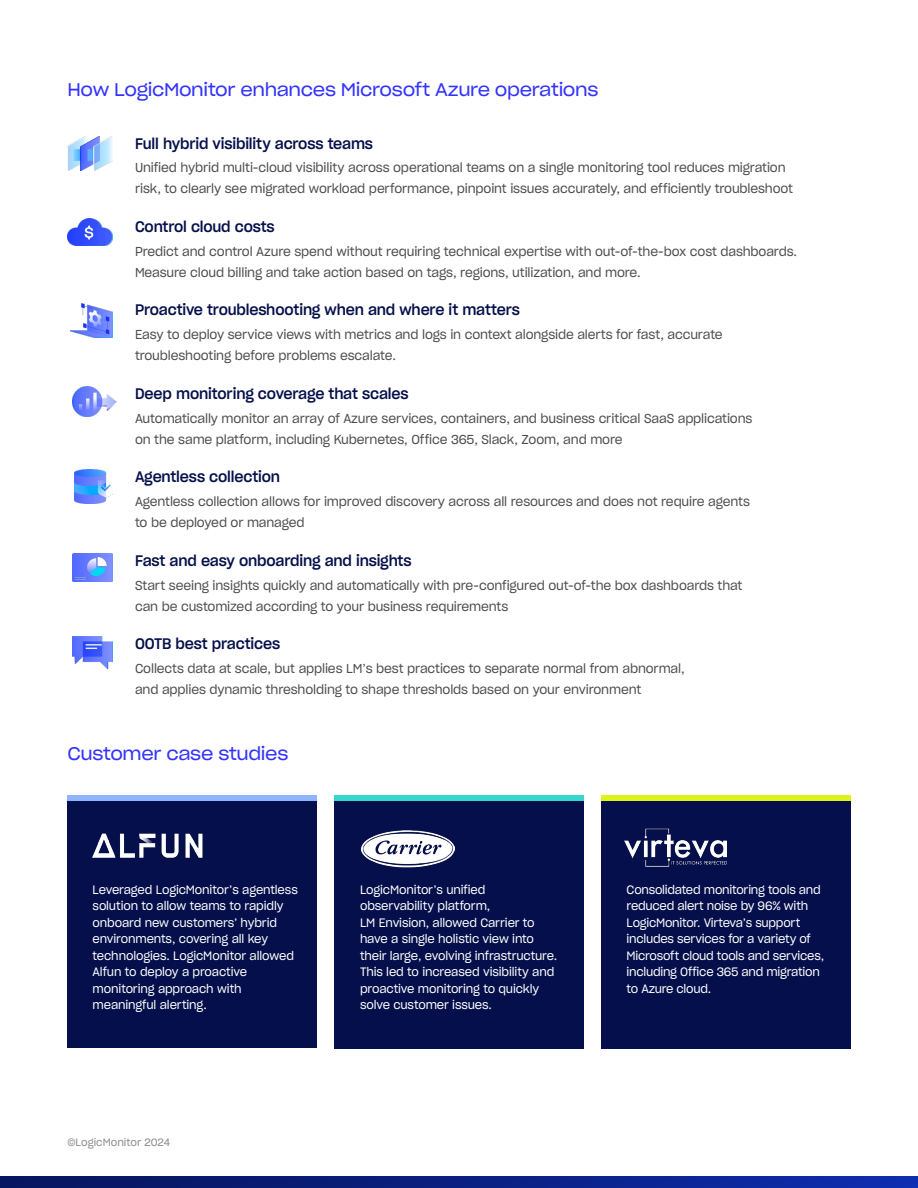
<style>
.page{position:relative;width:918px;height:1188px;background:#fff}
.page>*{position:absolute;margin:0;border:0;box-sizing:border-box;transform-origin:0 0}
.t1{font:18px "Sharp Grotesk Book 21";letter-spacing:-.02em;color:#33f}
.t2{font:15px "Sharp Grotesk Medium 19";letter-spacing:-.01em;color:#050f4a}
.t3{font:12.75px/21px "Sharp Grotesk Book 19";letter-spacing:-.01em;color:#4d4d4d}
.t4{font:12px/16.5px "Sharp Grotesk Book 19";letter-spacing:-.015em;color:#fff}
.t5{font:10.5px "Sharp Grotesk Book 19";color:#8c8c8c}
</style>
<div class="page">
<img style="left:0;top:1176px;width:918px;height:12px">
<div style="left:68px;top:800px;width:249px;height:248px;background:#040f4b"></div>
<div style="left:334px;top:800px;width:250px;height:249px;background:#040f4b"></div>
<div style="left:601px;top:800px;width:249px;height:249px;background:#040f4b"></div>
<img style="left:68px;top:137px;width:44px;height:34px">
<img style="left:68px;top:218px;width:44px;height:27px">
<img style="left:72px;top:387px;width:44px;height:29px">
<img style="left:72px;top:553px;width:40px;height:29px">
<img style="left:71px;top:304px;width:41px;height:34px">
<img style="left:72px;top:637px;width:40px;height:32px">
<img style="left:75px;top:469px;width:36px;height:35px">
<div style="left:68px;top:795px;width:249px;height:5px;background:#8fb5ff"></div>
<div style="left:334px;top:795px;width:250px;height:5px;background:#35d7cd"></div>
<div style="left:601px;top:795px;width:249px;height:5px;background:#dcf317"></div>
<img style="left:92px;top:833px;width:111px;height:25px">
<img style="left:362px;top:831px;width:92px;height:37px">
<img style="left:625px;top:828px;width:102px;height:38px">
<h1 class="t1" style="left:68px;top:75px;width:532px">How LogicMonitor enhances Microsoft Azure operations</h1>
<p class="t2" style="left:135px;top:131px;width:240px">Full hybrid visibility across teams</p>
<p class="t3" style="left:135px;top:157px;width:660px">Unified hybrid multi-cloud visibility across operational teams on a single monitoring tool reduces migration risk, to clearly see migrated workload performance, pinpoint issues accurately, and efficiently troubleshoot</p>
<p class="t2" style="left:135px;top:215px;width:141px">Control cloud costs</p>
<p class="t3" style="left:135px;top:240px;width:664px">Predict and control Azure spend without requiring technical expertise with out-of-the-box cost dashboards.<br>Measure cloud billing and take action based on tags, regions, utilization, and more.</p>
<p class="t2" style="left:135px;top:298px;width:386px">Proactive troubleshooting when and where it matters</p>
<p class="t3" style="left:135px;top:324px;width:589px">Easy to deploy service views with metrics and logs in context alongside alerts for fast, accurate troubleshooting before problems escalate.</p>
<p class="t2" style="left:135px;top:381px;width:275px">Deep monitoring coverage that scales</p>
<p class="t3" style="left:135px;top:407px;width:619px">Automatically monitor an array of Azure services, containers, and business critical SaaS applications on the same platform, including Kubernetes, Office 365, Slack, Zoom, and more</p>
<p class="t2" style="left:135px;top:465px;width:147px">Agentless collection</p>
<p class="t3" style="left:135px;top:491px;width:616px">Agentless collection allows for improved discovery across all resources and does not require agents to be deployed or managed</p>
<p class="t2" style="left:135px;top:548px;width:278px">Fast and easy onboarding and insights</p>
<p class="t3" style="left:135px;top:574px;width:609px">Start seeing insights quickly and automatically with pre-configured out-of-the box dashboards that can be customized according to your business requirements</p>
<p class="t2" style="left:135px;top:632px;width:147px">OOTB best practices</p>
<p class="t3" style="left:135px;top:658px;width:551px">Collects data at scale, but applies LM’s best practices to separate normal from abnormal, and applies dynamic thresholding to shape thresholds based on your environment</p>
<h1 class="t1" style="left:68px;top:739px;width:222px">Customer case studies</h1>
<p class="t4" style="left:93px;top:881px;width:207px">Leveraged LogicMonitor’s agentless solution to allow teams to rapidly onboard new customers’ hybrid environments, covering all key technologies. LogicMonitor allowed<br>Alfun to deploy a proactive monitoring approach with meaningful alerting.</p>
<p class="t4" style="left:360px;top:881px;width:199px">LogicMonitor’s unified observability platform,<br>LM Envision, allowed Carrier to have a single holistic view into their large, evolving infrastructure.<br>This led to increased visibility and proactive monitoring to quickly solve customer issues.</p>
<p class="t4" style="left:627px;top:881px;width:199px">Consolidated monitoring tools and reduced alert noise by 96% with<br>LogicMonitor. Virteva’s support includes services for a variety of<br>Microsoft cloud tools and services, including Office 365 and migration to Azure cloud.</p>
<p class="t5" style="left:68px;top:1134px;width:104px">©LogicMonitor 2024</p>
</div>
